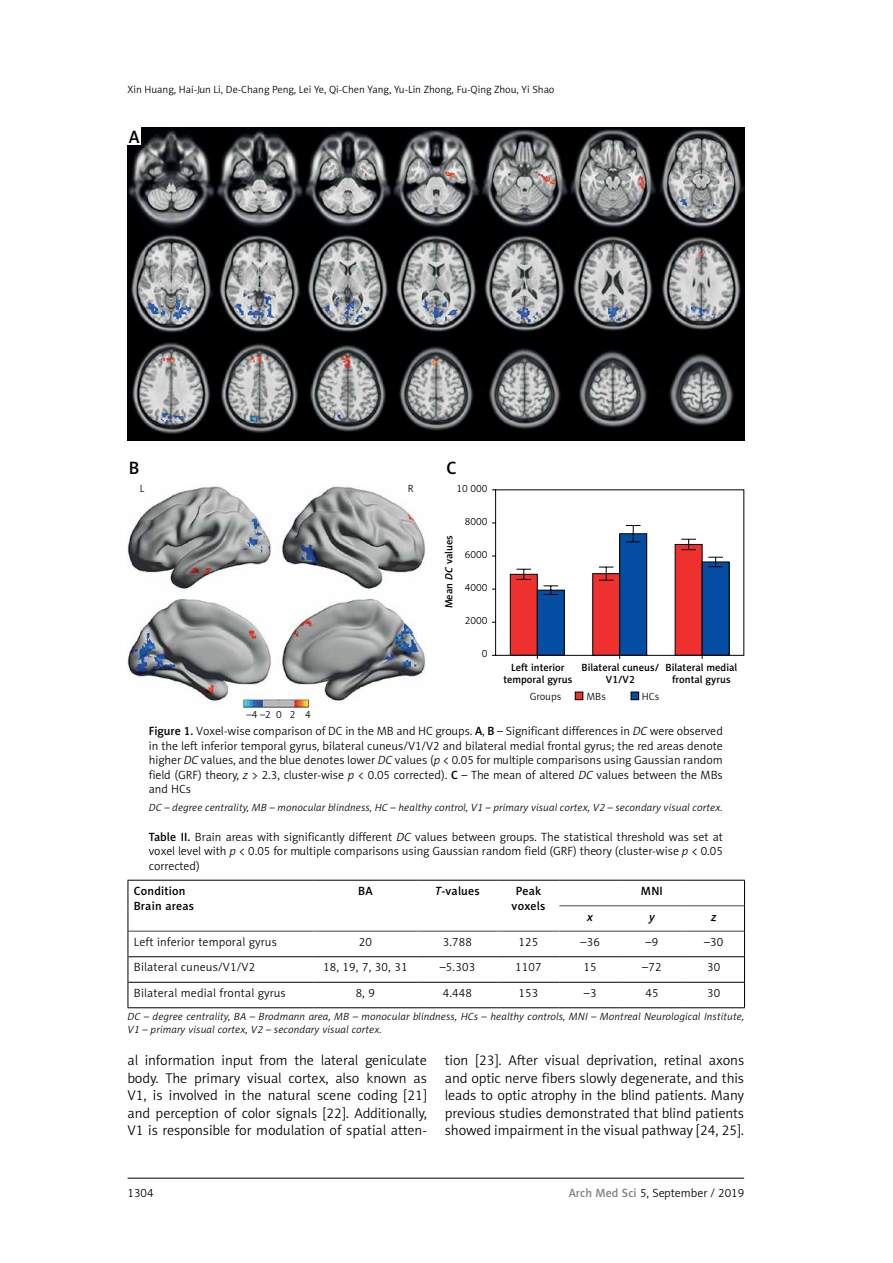
<style>
.page{position:relative;width:893px;height:1263px;background:#fff}
.page>*{position:absolute;margin:0;border:0;box-sizing:border-box;transform-origin:0 0}
.t1{font:18px "Naomi Sans EFN Medium";color:#000}
.t2{font:14.25px/17.5px "Naomi Sans EFN Light";letter-spacing:-.005em;color:#000;text-align:justify}
.t3{font:12px/14.4px "Naomi Sans EFN Light";color:#000;text-align:justify}
.t4{font:12px/15px "Naomi Sans EFN Medium";letter-spacing:.015em;color:#000}
.t5{font:italic 12px "Naomi Sans EFN Medium";color:#000}
.t6{font:italic 10.5px/13.5px "Naomi Sans EFN Light";letter-spacing:.015em;color:#000}
.t7{font:10.5px "Naomi Sans EFN Light";color:#000}
.t8{font:10.5px "Naomi Sans EFN Medium";color:#000}
.s1{font-style:italic}
.s2{font-family:"Naomi Sans EFN Medium"}
.s3{font-family:"Naomi Sans EFN Medium";color:#808285}
</style>
<div class="page">
<hr style="left:128px;top:1178px;width:616px;height:1px;background:#000">
<img style="left:128px;top:128px;width:616px;height:312px">
<img style="left:128px;top:485px;width:299px;height:222px">
<div style="left:128px;top:128px;width:13px;height:17px;background:#fff"></div>
<svg style="left:492px;top:489px;width:252px;height:170px"></svg>
<div style="left:575px;top:692px;width:8px;height:8px;background:#ee312f"></div>
<div style="left:575px;top:692px;width:8px;height:8px;border:1px solid #000"></div>
<div style="left:631px;top:692px;width:8px;height:8px;background:#034ea2"></div>
<div style="left:631px;top:692px;width:8px;height:8px;border:1px solid #000"></div>
<hr style="left:128px;top:956px;width:185px;height:1px;background:#000">
<hr style="left:313px;top:956px;width:104px;height:1px;background:#000">
<hr style="left:417px;top:956px;width:81px;height:1px;background:#000">
<hr style="left:498px;top:956px;width:61px;height:1px;background:#000">
<hr style="left:559px;top:956px;width:62px;height:1px;background:#000">
<hr style="left:621px;top:956px;width:62px;height:1px;background:#000">
<hr style="left:683px;top:956px;width:61px;height:1px;background:#000">
<hr style="left:128px;top:982px;width:185px;height:1px;background:#000">
<hr style="left:313px;top:982px;width:104px;height:1px;background:#000">
<hr style="left:417px;top:982px;width:81px;height:1px;background:#000">
<hr style="left:498px;top:982px;width:61px;height:1px;background:#000">
<hr style="left:559px;top:982px;width:62px;height:1px;background:#000">
<hr style="left:621px;top:982px;width:62px;height:1px;background:#000">
<hr style="left:683px;top:982px;width:61px;height:1px;background:#000">
<hr style="left:559px;top:905px;width:62px;height:1px;background:#808285">
<hr style="left:621px;top:905px;width:62px;height:1px;background:#808285">
<hr style="left:683px;top:905px;width:61px;height:1px;background:#808285">
<hr style="left:559px;top:930px;width:62px;height:2px;background:#808285">
<hr style="left:621px;top:930px;width:62px;height:2px;background:#808285">
<hr style="left:683px;top:930px;width:61px;height:2px;background:#808285">
<hr style="left:128px;top:930px;width:185px;height:2px;background:#808285">
<hr style="left:313px;top:930px;width:104px;height:2px;background:#808285">
<hr style="left:417px;top:930px;width:81px;height:2px;background:#808285">
<hr style="left:498px;top:930px;width:61px;height:2px;background:#808285">
<hr style="left:128px;top:880px;width:185px;height:1px;background:#000">
<hr style="left:313px;top:880px;width:104px;height:1px;background:#000">
<hr style="left:417px;top:880px;width:81px;height:1px;background:#000">
<hr style="left:498px;top:880px;width:61px;height:1px;background:#000">
<hr style="left:559px;top:880px;width:62px;height:1px;background:#000">
<hr style="left:621px;top:880px;width:62px;height:1px;background:#000">
<hr style="left:683px;top:880px;width:62px;height:1px;background:#000">
<svg style="left:128px;top:880px;width:1px;height:127px"></svg>
<svg style="left:744px;top:880px;width:1px;height:127px"></svg>
<hr style="left:128px;top:1007px;width:185px;height:1px;background:#000">
<hr style="left:313px;top:1007px;width:104px;height:1px;background:#000">
<hr style="left:417px;top:1007px;width:81px;height:1px;background:#000">
<hr style="left:498px;top:1007px;width:61px;height:1px;background:#000">
<hr style="left:559px;top:1007px;width:62px;height:1px;background:#000">
<hr style="left:621px;top:1007px;width:62px;height:1px;background:#000">
<hr style="left:683px;top:1007px;width:62px;height:1px;background:#000">
<p class="t7" style="left:128px;top:83px;width:428px">Xin Huang, Hai-Jun Li, De-Chang Peng, Lei Ye, Qi-Chen Yang, Yu-Lin Zhong, Fu-Qing Zhou, Yi Shao</p>
<h1 class="t1" style="left:129px;top:126px;width:12px">A</h1>
<h1 class="t1" style="left:129px;top:457px;width:12px">B</h1>
<h1 class="t1" style="left:446px;top:457px;width:12px">C</h1>
<p class="t7" style="left:140px;top:483px;width:6px">L</p>
<p class="t7" style="left:408px;top:483px;width:7px">R</p>
<p class="t7" style="left:247px;top:708px;width:66px">–4–2 0 2 4</p>
<p class="t7" style="left:456px;top:483px;width:33px">10 000</p>
<p class="t7" style="left:465px;top:516px;width:24px">8000</p>
<p class="t7" style="left:465px;top:549px;width:24px">6000</p>
<p class="t7" style="left:465px;top:582px;width:24px">4000</p>
<p class="t7" style="left:465px;top:615px;width:24px">2000</p>
<p class="t7" style="left:482px;top:648px;width:7px">0</p>
<p class="t8" style="left:443px;top:608px;width:75px;rotate:-90deg">Mean <span class="s1">DC</span> values</p>
<p class="t8" style="left:511px;top:661px;width:55px">Left interior</p>
<p class="t8" style="left:582px;top:661px;width:157px">Bilateral cuneus/ Bilateral medial</p>
<p class="t8" style="left:503px;top:673px;width:71px">temporal gyrus</p>
<p class="t8" style="left:606px;top:673px;width:30px">V1/V2</p>
<p class="t8" style="left:672px;top:673px;width:60px">frontal gyrus</p>
<p class="t7" style="left:530px;top:690px;width:33px">Groups</p>
<p class="t7" style="left:586px;top:690px;width:21px">MBs</p>
<p class="t7" style="left:642px;top:690px;width:19px">HCs</p>
<p class="t3" style="left:149px;top:724px;width:576px"><span class="s2">Figure 1.</span> Voxel-wise comparison of DC in the MB and HC groups. <span class="s2">A</span>, <span class="s2">B</span> – Significant differences in <span class="s1">DC</span> were observed in the left inferior temporal gyrus, bilateral cuneus/V1/V2 and bilateral medial frontal gyrus; the red areas denote higher <span class="s1">DC</span> values, and the blue denotes lower <span class="s1">DC</span> values (<span class="s1">p</span> &lt; 0.05 for multiple comparisons using Gaussian random field (GRF) theory, <span class="s1">z</span> &gt; 2.3, cluster-wise <span class="s1">p</span> &lt; 0.05 corrected). <span class="s2">C</span> – The mean of altered <span class="s1">DC</span> values between the MBs and HCs</p>
<p class="t6" style="left:149px;top:801px;width:575px">DC – degree centrality, MB – monocular blindness, HC – healthy control, V1 – primary visual cortex, V2 – secondary visual cortex.</p>
<p class="t3" style="left:149px;top:829px;width:576px"><span class="s2">Table II.</span> Brain areas with significantly different <span class="s1">DC</span> values between groups. The statistical threshold was set at voxel level with <span class="s1">p</span> &lt; 0.05 for multiple comparisons using Gaussian random field (GRF) theory (cluster-wise <span class="s1">p</span> &lt; 0.05 corrected)</p>
<p class="t4" style="left:134px;top:883px;width:62px">Condition<br>Brain areas</p>
<p class="t4" style="left:358px;top:883px;width:16px">BA</p>
<p class="t4" style="left:435px;top:883px;width:46px"><span class="s1">T</span>-values</p>
<p class="t4" style="left:512px;top:883px;width:35px;text-align:center">Peak voxels</p>
<p class="t4" style="left:641px;top:883px;width:23px">MNI</p>
<p class="t5" style="left:587px;top:910px;width:7px">x</p>
<p class="t5" style="left:649px;top:910px;width:7px">y</p>
<p class="t5" style="left:711px;top:910px;width:7px">z</p>
<p class="t3" style="left:134px;top:935px;width:144px">Left inferior temporal gyrus</p>
<p class="t3" style="left:359px;top:935px;width:15px">20</p>
<p class="t3" style="left:443px;top:935px;width:31px">3.788</p>
<p class="t3" style="left:519px;top:935px;width:21px">125</p>
<p class="t3" style="left:581px;top:935px;width:21px">–36</p>
<p class="t3" style="left:646px;top:935px;width:14px">–9</p>
<p class="t3" style="left:704px;top:935px;width:21px">–30</p>
<p class="t3" style="left:134px;top:960px;width:123px">Bilateral cuneus/V1/V2</p>
<p class="t3" style="left:323px;top:960px;width:86px">18, 19, 7, 30, 31</p>
<p class="t3" style="left:440px;top:960px;width:37px">–5.303</p>
<p class="t3" style="left:515px;top:960px;width:28px">1107</p>
<p class="t3" style="left:584px;top:960px;width:15px">15</p>
<p class="t3" style="left:642px;top:960px;width:21px">–72</p>
<p class="t3" style="left:707px;top:960px;width:15px">30</p>
<p class="t3" style="left:134px;top:986px;width:153px">Bilateral medial frontal gyrus</p>
<p class="t3" style="left:356px;top:986px;width:21px">8, 9</p>
<p class="t3" style="left:443px;top:986px;width:31px">4.448</p>
<p class="t3" style="left:519px;top:986px;width:21px">153</p>
<p class="t3" style="left:584px;top:986px;width:14px">–3</p>
<p class="t3" style="left:645px;top:986px;width:15px">45</p>
<p class="t3" style="left:707px;top:986px;width:15px">30</p>
<p class="t6" style="left:128px;top:1010px;width:618px">DC – degree centrality, BA – Brodmann area, MB – monocular blindness, HCs – healthy controls, MNI – Montreal Neurological Institute,<br>V1 – primary visual cortex, V2 – secondary visual cortex.</p>
<p class="t2" style="left:128px;top:1051px;width:301px">al information input from the lateral geniculate body. The primary visual cortex, also known as V1, is involved in the natural scene coding [21] and perception of color signals [22]. Additionally, V1 is responsible for modulation of spatial atten-</p>
<p class="t2" style="left:445px;top:1051px;width:301px">tion [23]. After visual deprivation, retinal axons and optic nerve fibers slowly degenerate, and this leads to optic atrophy in the blind patients. Many previous studies demonstrated that blind patients showed impairment in the visual pathway [24, 25].</p>
<p class="t3" style="left:128px;top:1186px;width:27px">1304</p>
<p class="t3" style="left:569px;top:1186px;width:177px"><span class="s3">Arch Med Sci</span> 5, September / 2019</p>
</div>
